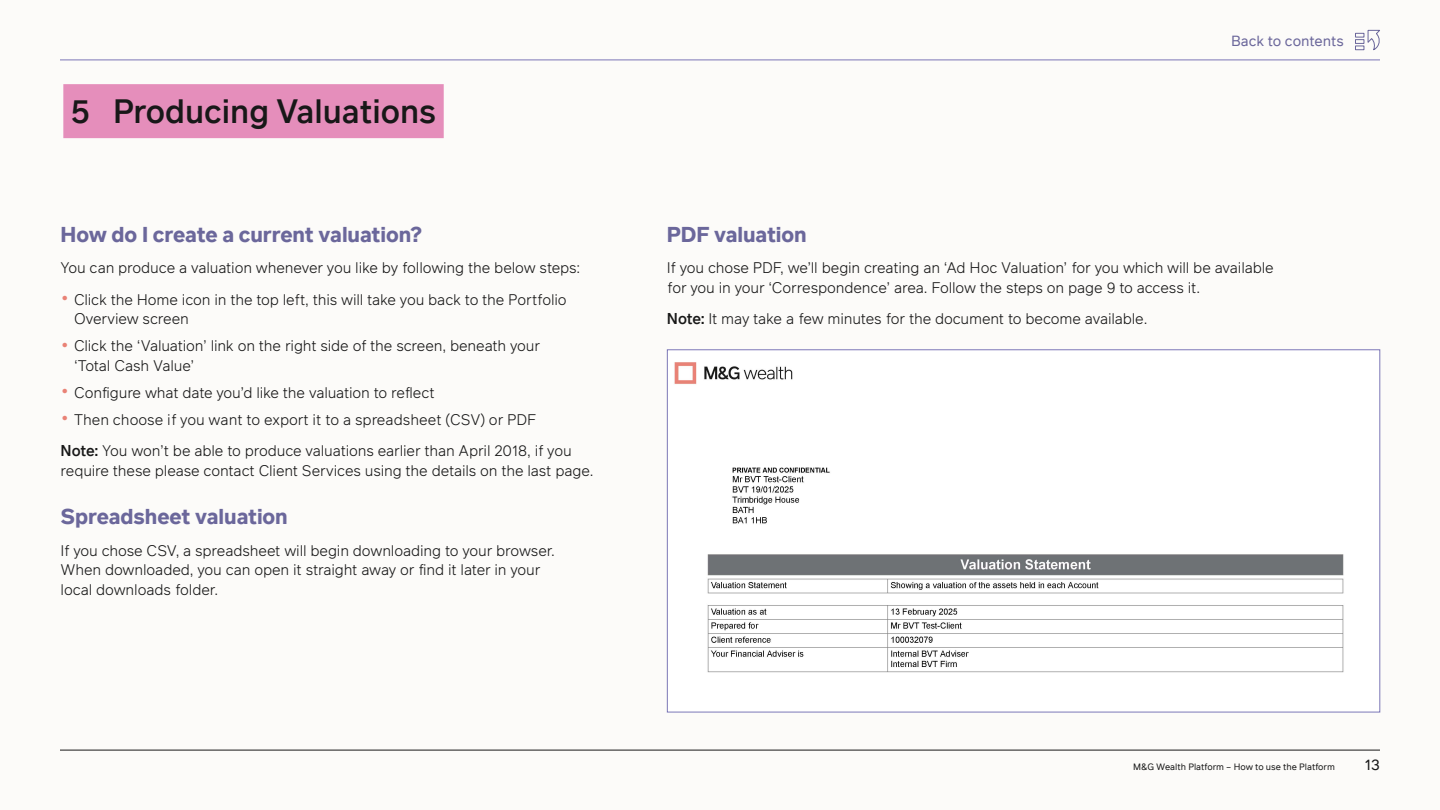
<style>
.page{position:relative;width:1440px;height:810px;background:#fcfbf9}
.page>*{position:absolute;margin:0;border:0;box-sizing:border-box;transform-origin:0 0}
.t1{font:500 32.25px "Infra";color:#181818}
.t2{font:700 21px "Infra";letter-spacing:-.005em;color:#6b679b}
.t3{font:300 15px/19.5px "Infra";letter-spacing:-.01em;color:#181818}
.t4{font:15px "Infra";color:#181818}
.t5{font:14.33px "Infra";letter-spacing:-.005em;color:#6b679b}
.t6{font:9px "Infra";color:#181818}
.s1{font-size:26.25px;color:#e98276}
.s2{font-weight:500}
</style>
<div class="page">
<hr style="left:60px;top:60px;width:1320px;height:1px;background:#7b76b6">
<hr style="left:60px;top:750px;width:1320px;height:1px;background:#181818">
<svg style="left:1355px;top:30px;width:25px;height:21px"></svg>
<div style="left:63px;top:84px;width:381px;height:54px;background:#e58ebb"></div>
<img style="left:674px;top:362px;width:670px;height:311px">
<h1 class="t1" style="left:71px;top:89px;width:367px">5 Producing Valuations</h1>
<h2 class="t2" style="left:61px;top:219px;width:363px">How do I create a current valuation?</h2>
<p class="t3" style="left:61px;top:258px;width:521px">You can produce a valuation whenever you like by following the below steps:</p>
<p class="t3" style="left:74px;top:289px;width:494px;text-indent:-14px"><span class="s1">•</span> Click the Home icon in the top left, this will take you back to the Portfolio<br>Overview screen</p>
<p class="t3" style="left:74px;top:336px;width:468px;text-indent:-14px"><span class="s1">•</span> Click the ‘Valuation’ link on the right side of the screen, beneath your ‘Total Cash Value’</p>
<p class="t3" style="left:61px;top:382px;width:376px"><span class="s1">•</span> Configure what date you’d like the valuation to reflect</p>
<p class="t3" style="left:61px;top:403px;width:513px;line-height:31.5px"><span class="s1">•</span> Then choose if you want to export it to a spreadsheet (CSV) or PDF<br><span class="s2">Note:</span> You won’t be able to produce valuations earlier than April 2018, if you</p>
<p class="t3" style="left:61px;top:460px;width:535px">require these please contact Client Services using the details on the last page.</p>
<h2 class="t2" style="left:61px;top:502px;width:229px">Spreadsheet valuation</h2>
<p class="t3" style="left:61px;top:540px;width:496px">If you chose CSV, a spreadsheet will begin downloading to your browser.<br>When downloaded, you can open it straight away or find it later in your local downloads folder.</p>
<p class="t5" style="left:1231px;top:31px;width:114px">Back to contents</p>
<h2 class="t2" style="left:667px;top:219px;width:141px">PDF valuation</h2>
<p class="t3" style="left:667px;top:258px;width:608px">If you chose PDF, we’ll begin creating an ‘Ad Hoc Valuation’ for you which will be available for you in your ‘Correspondence’ area. Follow the steps on page 9 to access it.</p>
<p class="t3" style="left:667px;top:309px;width:482px"><span class="s2">Note:</span> It may take a few minutes for the document to become available.</p>
<p class="t6" style="left:1133px;top:761px;width:203px">M&amp;G Wealth Platform – How to use the Platform</p>
<p class="t4" style="left:1364px;top:754px;width:17px">13</p>
</div>
